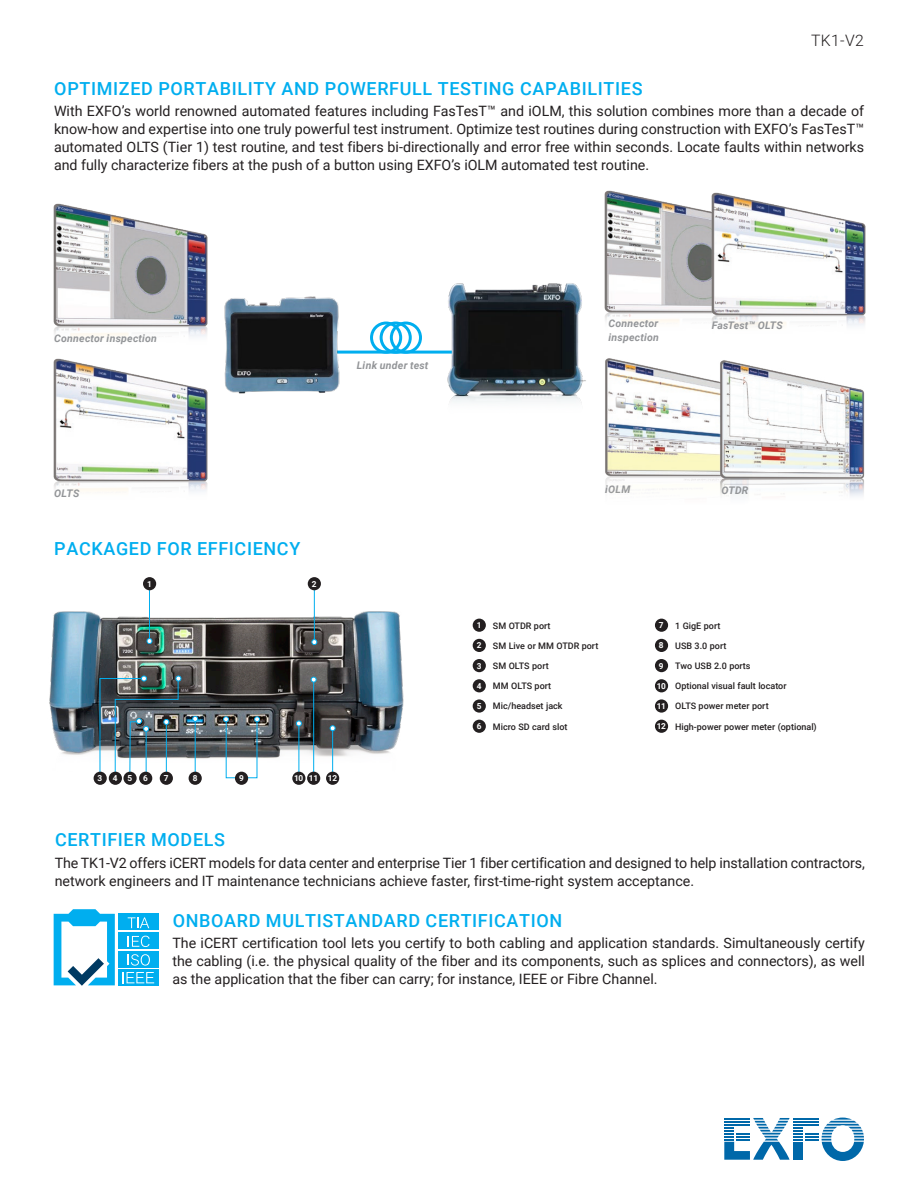
<style>
.page{position:relative;width:918px;height:1188px;background:#fff}
.page>*{position:absolute;margin:0;border:0;box-sizing:border-box;transform-origin:0 0}
.t1{font:500 18px "Roboto";letter-spacing:.035em;color:#00aeef}
.t2{font:300 15.75px "Roboto";color:#231f20}
.t3{font:14.25px/18px "Roboto";color:#231f20;text-align:justify}
.t4{font:italic 700 10.5px/13.5px "Roboto";letter-spacing:.02em;color:#939598}
.t5{font:500 9px "Roboto";color:#231f20}
.t6{font:700 8.25px "Roboto";color:#fff}
.s1{font-weight:700;font-size:8.25px;color:#fff}
</style>
<div class="page">
<svg style="left:724px;top:1118px;width:140px;height:43px"></svg>
<hr style="left:724px;top:1124px;width:26px;height:2px;background:#0068a9">
<hr style="left:322px;top:351px;width:168px;height:3px;background:#00aeef">
<img style="left:435px;top:283px;width:151px;height:120px">
<img style="left:224px;top:296px;width:126px;height:98px">
<img style="left:53px;top:204px;width:155px;height:133px">
<img style="left:604px;top:190px;width:94px;height:133px">
<img style="left:53px;top:359px;width:155px;height:133px">
<img style="left:698px;top:192px;width:168px;height:134px">
<div style="left:370px;top:322px;width:32px;height:32px;border:3px solid #00aeef;border-radius:50%"></div>
<div style="left:380px;top:322px;width:32px;height:32px;border:3px solid #00aeef;border-radius:50%"></div>
<div style="left:390px;top:322px;width:32px;height:32px;border:3px solid #00aeef;border-radius:50%"></div>
<svg style="left:54px;top:909px;width:61px;height:77px"></svg>
<div style="left:118px;top:914px;width:41px;height:16px;background:#00aeef"></div>
<svg style="left:128px;top:917px;width:21px;height:11px"></svg>
<div style="left:118px;top:932px;width:41px;height:17px;background:#00aeef"></div>
<svg style="left:128px;top:936px;width:22px;height:11px"></svg>
<div style="left:118px;top:951px;width:41px;height:16px;background:#00aeef"></div>
<svg style="left:127px;top:954px;width:23px;height:12px"></svg>
<svg style="left:118px;top:970px;width:41px;height:16px"></svg>
<svg style="left:123px;top:972px;width:31px;height:11px"></svg>
<img style="left:49px;top:582px;width:355px;height:200px">
<hr style="left:149px;top:584px;width:1px;height:59px;background:#00aeef">
<svg style="left:147px;top:638px;width:5px;height:6px"></svg>
<hr style="left:314px;top:583px;width:1px;height:59px;background:#00aeef">
<svg style="left:312px;top:639px;width:5px;height:6px"></svg>
<hr style="left:332px;top:728px;width:1px;height:50px;background:#00aeef">
<svg style="left:330px;top:725px;width:5px;height:6px"></svg>
<hr style="left:299px;top:723px;width:1px;height:55px;background:#00aeef">
<svg style="left:296px;top:721px;width:6px;height:5px"></svg>
<hr style="left:313px;top:679px;width:1px;height:99px;background:#00aeef">
<svg style="left:311px;top:677px;width:6px;height:5px"></svg>
<hr style="left:195px;top:719px;width:1px;height:59px;background:#00aeef">
<svg style="left:192px;top:716px;width:6px;height:6px"></svg>
<svg style="left:223px;top:716px;width:37px;height:62px"></svg>
<img style="left:99px;top:676px;width:82px;height:102px">
<img style="left:605px;top:358px;width:104px;height:132px">
<img style="left:709px;top:360px;width:156px;height:136px">
<div style="left:473px;top:619px;width:13px;height:13px;background:#231f20;border-radius:50%"></div>
<div style="left:655px;top:619px;width:13px;height:13px;background:#231f20;border-radius:50%"></div>
<div style="left:473px;top:639px;width:13px;height:13px;background:#231f20;border-radius:50%"></div>
<div style="left:655px;top:639px;width:13px;height:13px;background:#231f20;border-radius:50%"></div>
<div style="left:473px;top:659px;width:13px;height:13px;background:#231f20;border-radius:50%"></div>
<div style="left:655px;top:659px;width:13px;height:13px;background:#231f20;border-radius:50%"></div>
<div style="left:473px;top:679px;width:13px;height:13px;background:#231f20;border-radius:50%"></div>
<div style="left:655px;top:679px;width:13px;height:13px;background:#231f20;border-radius:50%"></div>
<div style="left:473px;top:699px;width:13px;height:14px;background:#231f20;border-radius:50%"></div>
<div style="left:655px;top:699px;width:13px;height:14px;background:#231f20;border-radius:50%"></div>
<div style="left:473px;top:720px;width:13px;height:13px;background:#231f20;border-radius:50%"></div>
<div style="left:655px;top:720px;width:13px;height:13px;background:#231f20;border-radius:50%"></div>
<div style="left:143px;top:577px;width:13px;height:13px;background:#231f20;border-radius:50%"></div>
<div style="left:308px;top:577px;width:13px;height:13px;background:#231f20;border-radius:50%"></div>
<div style="left:94px;top:772px;width:13px;height:13px;background:#231f20;border-radius:50%"></div>
<div style="left:109px;top:772px;width:13px;height:13px;background:#231f20;border-radius:50%"></div>
<div style="left:123px;top:772px;width:14px;height:13px;background:#231f20;border-radius:50%"></div>
<div style="left:139px;top:772px;width:13px;height:13px;background:#231f20;border-radius:50%"></div>
<div style="left:160px;top:772px;width:13px;height:13px;background:#231f20;border-radius:50%"></div>
<div style="left:189px;top:772px;width:13px;height:13px;background:#231f20;border-radius:50%"></div>
<div style="left:235px;top:772px;width:13px;height:13px;background:#231f20;border-radius:50%"></div>
<div style="left:292px;top:772px;width:13px;height:13px;background:#231f20;border-radius:50%"></div>
<div style="left:307px;top:772px;width:13px;height:13px;background:#231f20;border-radius:50%"></div>
<div style="left:326px;top:772px;width:13px;height:13px;background:#231f20;border-radius:50%"></div>
<p class="t2" style="left:811px;top:30px;width:54px">TK1-V2</p>
<p class="t1" style="left:54px;top:75px;width:590px">OPTIMIZED PORTABILITY AND POWERFULL TESTING CAPABILITIES</p>
<p class="t3" style="left:54px;top:101px;width:812px">With EXFO’s world renowned automated features including FasTesT™ and iOLM, this solution combines more than a decade of know-how and expertise into one truly powerful test instrument. Optimize test routines during construction with EXFO’s FasTesT™ automated OLTS (Tier 1) test routine, and test fibers bi-directionally and error free within seconds. Locate faults within networks and fully characterize fibers at the push of a button using EXFO’s iOLM automated test routine.</p>
<p class="t4" style="left:54px;top:331px;width:104px">Connector inspection</p>
<p class="t4" style="left:357px;top:358px;width:73px">Link under test</p>
<p class="t4" style="left:54px;top:486px;width:27px">OLTS</p>
<p class="t1" style="left:54px;top:536px;width:247px">PACKAGED FOR EFFICIENCY</p>
<p class="t6" style="left:147px;top:578px;width:6px">1</p>
<p class="t6" style="left:312px;top:578px;width:6px">2</p>
<p class="t6" style="left:98px;top:773px;width:6px">3</p>
<p class="t6" style="left:113px;top:773px;width:21px">4 5</p>
<p class="t6" style="left:143px;top:773px;width:6px">6</p>
<p class="t6" style="left:164px;top:773px;width:6px">7</p>
<p class="t6" style="left:193px;top:773px;width:6px">8</p>
<p class="t6" style="left:239px;top:773px;width:6px">9</p>
<p class="t6" style="left:294px;top:772px;width:44px">10 11 12</p>
<p class="t4" style="left:609px;top:317px;width:52px">Connector inspection</p>
<p class="t4" style="left:712px;top:318px;width:73px">FasTest™ OLTS</p>
<p class="t4" style="left:605px;top:482px;width:27px">iOLM</p>
<p class="t4" style="left:721px;top:484px;width:29px">OTDR</p>
<p class="t6" style="left:477px;top:619px;width:6px">1</p>
<p class="t5" style="left:493px;top:619px;width:59px">SM OTDR port</p>
<p class="t6" style="left:659px;top:619px;width:6px">7</p>
<p class="t5" style="left:675px;top:619px;width:47px">1 GigE port</p>
<p class="t6" style="left:477px;top:640px;width:6px">2</p>
<p class="t5" style="left:493px;top:639px;width:107px">SM Live or MM OTDR port</p>
<p class="t6" style="left:659px;top:640px;width:6px">8</p>
<p class="t5" style="left:675px;top:639px;width:53px">USB 3.0 port</p>
<p class="t6" style="left:477px;top:660px;width:6px">3</p>
<p class="t5" style="left:493px;top:659px;width:57px">SM OLTS port</p>
<p class="t6" style="left:659px;top:660px;width:6px">9</p>
<p class="t5" style="left:675px;top:659px;width:77px">Two USB 2.0 ports</p>
<p class="t6" style="left:477px;top:680px;width:6px">4</p>
<p class="t5" style="left:493px;top:680px;width:60px">MM OLTS port</p>
<p class="t5" style="left:657px;top:680px;width:131px"><span class="s1">10</span> Optional visual fault locator</p>
<p class="t6" style="left:477px;top:700px;width:6px">5</p>
<p class="t5" style="left:493px;top:700px;width:71px">Mic/headset jack</p>
<p class="t5" style="left:657px;top:700px;width:113px"><span class="s1">11</span> OLTS power meter port</p>
<p class="t6" style="left:477px;top:720px;width:6px">6</p>
<p class="t5" style="left:493px;top:720px;width:76px">Micro SD card slot</p>
<p class="t5" style="left:657px;top:720px;width:162px"><span class="s1">12</span> High-power power meter (optional)</p>
<p class="t1" style="left:55px;top:827px;width:172px">CERTIFIER MODELS</p>
<p class="t3" style="left:55px;top:853px;width:812px">The TK1-V2 offers iCERT models for data center and enterprise Tier 1 fiber certification and designed to help installation contractors, network engineers and IT maintenance technicians achieve faster, first-time-right system acceptance.</p>
<p class="t1" style="left:173px;top:908px;width:391px">ONBOARD MULTISTANDARD CERTIFICATION</p>
<p class="t3" style="left:172px;top:934px;width:694px">The iCERT certification tool lets you certify to both cabling and application standards. Simultaneously certify the cabling (i.e. the physical quality of the fiber and its components, such as splices and connectors), as well as the application that the fiber can carry; for instance, IEEE or Fibre Channel.</p>
</div>
